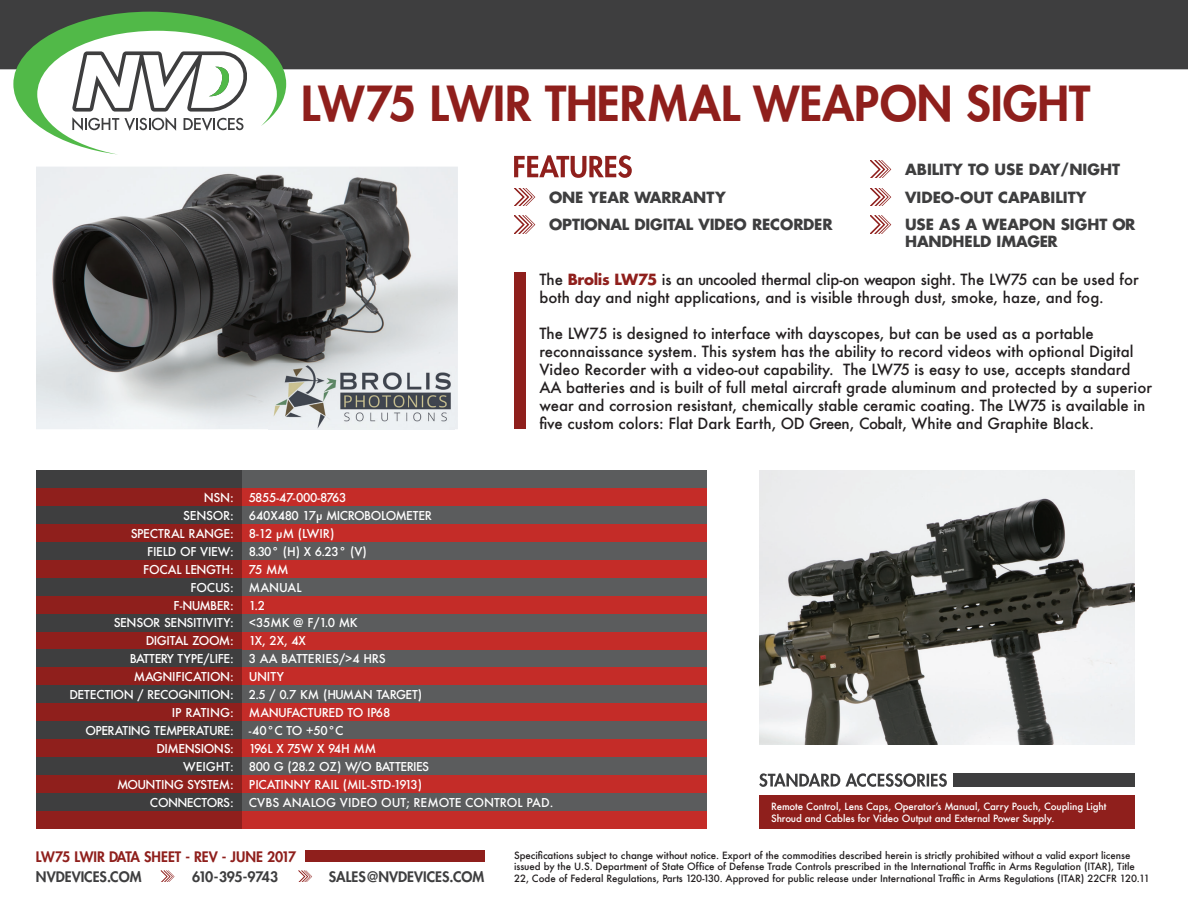
<style>
.page{position:relative;width:1188px;height:918px;background:#fff}
.page>*{position:absolute;margin:0;border:0;box-sizing:border-box;transform-origin:0 0}
.t1{font:800 47.1px "Futura Std";color:#8f1f1c}
.t2{font:500 15px/18px "Futura";color:#231f20}
.t3{font:700 15px/27px "Futura Std";color:#3e3e3f}
.t4{font:700 15px "Futura Std";letter-spacing:-.02em;color:#3e3e3f}
.t5{font:800 14.1px "Futura Std";color:#3e3e3f}
.t6{font:800 14.1px "Futura Std";color:#8f1f1c}
.t7{font:800 14.1px "Futura Std";letter-spacing:-.03em;color:#3e3e3f}
.t8{font:500 11.85px/17.9px "Futura";letter-spacing:-.02em;color:#fff}
.t9{font:500 11.85px/17.9px "Futura";letter-spacing:-.04em;color:#fff;text-align:right}
.t10{font:500 11.85px/17.9px "Futura";color:#fff}
.t11{font:500 9.75px/11.7px "Futura";letter-spacing:-.005em;color:#231f20}
.t12{font:500 9.75px/12px "Futura";letter-spacing:-.005em;color:#fff}
.s1{font-family:"Futura Std";font-weight:700;color:#8f1f1c}
</style>
<div class="page">
<img style="left:36px;top:167px;width:422px;height:262px">
<div style="left:0;top:0;width:1188px;height:69px;background:#3e3e3f"></div>
<div style="left:514px;top:273px;width:12px;height:156px;background:#8f1f1c"></div>
<svg style="left:13px;top:12px;width:273px;height:143px"></svg>
<svg style="left:298px;top:871px;width:14px;height:11px"></svg>
<svg style="left:161px;top:871px;width:14px;height:11px"></svg>
<div style="left:305px;top:851px;width:179px;height:11px;background:#8f1f1c"></div>
<img style="left:759px;top:470px;width:375px;height:274px">
<div style="left:759px;top:795px;width:375px;height:34px;background:#8f1f1c"></div>
<div style="left:953px;top:773px;width:181px;height:14px;background:#3e3e3f"></div>
<svg style="left:759px;top:773px;width:188px;height:14px"></svg>
<svg style="left:514px;top:155px;width:118px;height:23px"></svg>
<svg style="left:514px;top:188px;width:21px;height:18px"></svg>
<svg style="left:870px;top:161px;width:21px;height:17px"></svg>
<svg style="left:514px;top:216px;width:21px;height:17px"></svg>
<svg style="left:870px;top:188px;width:21px;height:18px"></svg>
<svg style="left:870px;top:216px;width:21px;height:17px"></svg>
<div style="left:241px;top:667px;width:466px;height:18px;background:#c42c28"></div>
<div style="left:241px;top:739px;width:466px;height:18px;background:#c42c28"></div>
<div style="left:241px;top:703px;width:466px;height:18px;background:#c42c28"></div>
<div style="left:241px;top:775px;width:466px;height:18px;background:#c42c28"></div>
<div style="left:241px;top:811px;width:466px;height:18px;background:#c42c28"></div>
<div style="left:241px;top:506px;width:466px;height:18px;background:#5b5c5d"></div>
<div style="left:241px;top:578px;width:466px;height:18px;background:#5b5c5d"></div>
<div style="left:241px;top:721px;width:466px;height:18px;background:#5b5c5d"></div>
<div style="left:241px;top:542px;width:466px;height:18px;background:#5b5c5d"></div>
<div style="left:241px;top:685px;width:466px;height:18px;background:#5b5c5d"></div>
<div style="left:241px;top:757px;width:466px;height:18px;background:#5b5c5d"></div>
<div style="left:241px;top:793px;width:466px;height:18px;background:#5b5c5d"></div>
<div style="left:241px;top:470px;width:466px;height:18px;background:#5b5c5d"></div>
<div style="left:241px;top:614px;width:466px;height:18px;background:#5b5c5d"></div>
<div style="left:241px;top:649px;width:466px;height:18px;background:#5b5c5d"></div>
<div style="left:241px;top:488px;width:466px;height:18px;background:#c42c28"></div>
<div style="left:241px;top:632px;width:466px;height:17px;background:#c42c28"></div>
<div style="left:241px;top:560px;width:466px;height:18px;background:#c42c28"></div>
<div style="left:241px;top:524px;width:466px;height:18px;background:#c42c28"></div>
<div style="left:241px;top:596px;width:466px;height:18px;background:#c42c28"></div>
<div style="left:36px;top:488px;width:205px;height:18px;background:#8f1f1c"></div>
<div style="left:36px;top:560px;width:205px;height:18px;background:#8f1f1c"></div>
<div style="left:36px;top:524px;width:205px;height:18px;background:#8f1f1c"></div>
<div style="left:36px;top:596px;width:205px;height:18px;background:#8f1f1c"></div>
<div style="left:36px;top:506px;width:205px;height:18px;background:#3e3e3f"></div>
<div style="left:36px;top:578px;width:205px;height:18px;background:#3e3e3f"></div>
<div style="left:36px;top:542px;width:205px;height:18px;background:#3e3e3f"></div>
<div style="left:36px;top:614px;width:205px;height:18px;background:#3e3e3f"></div>
<div style="left:36px;top:632px;width:205px;height:17px;background:#8f1f1c"></div>
<div style="left:36px;top:703px;width:205px;height:18px;background:#8f1f1c"></div>
<div style="left:36px;top:775px;width:205px;height:18px;background:#8f1f1c"></div>
<div style="left:36px;top:811px;width:205px;height:18px;background:#8f1f1c"></div>
<div style="left:36px;top:667px;width:205px;height:18px;background:#8f1f1c"></div>
<div style="left:36px;top:739px;width:205px;height:18px;background:#8f1f1c"></div>
<div style="left:36px;top:649px;width:205px;height:18px;background:#3e3e3f"></div>
<div style="left:36px;top:721px;width:205px;height:18px;background:#3e3e3f"></div>
<div style="left:36px;top:685px;width:205px;height:18px;background:#3e3e3f"></div>
<div style="left:36px;top:757px;width:205px;height:18px;background:#3e3e3f"></div>
<div style="left:36px;top:793px;width:205px;height:18px;background:#3e3e3f"></div>
<div style="left:36px;top:470px;width:205px;height:18px;background:#3e3e3f"></div>
<img style="left:268px;top:363px;width:187px;height:66px">
<h1 class="t1" style="left:301px;top:73px;width:791px">LW75 LWIR THERMAL WEAPON SIGHT</h1>
<p class="t3" style="left:549px;top:184px;width:178px">ONE YEAR WARRANTY</p>
<p class="t4" style="left:549px;top:215px;width:285px">OPTIONAL DIGITAL VIDEO RECORDER</p>
<p class="t3" style="left:905px;top:156px;width:216px">ABILITY TO USE DAY/NIGHT</p>
<p class="t3" style="left:905px;top:184px;width:232px">VIDEO-OUT CAPABILITY<br>USE AS A WEAPON SIGHT OR</p>
<p class="t3" style="left:905px;top:227px;width:154px">HANDHELD IMAGER</p>
<p class="t8" style="left:204px;top:489px;width:32px">NSN:</p>
<p class="t9" style="left:249px;top:489px;width:99px">5855-47-000-8763</p>
<p class="t8" style="left:183px;top:506px;width:52px">SENSOR:</p>
<p class="t9" style="left:249px;top:506px;width:184px">640X480 17µ MICROBOLOMETER</p>
<p class="t8" style="left:131px;top:524px;width:105px">SPECTRAL RANGE:</p>
<p class="t8" style="left:249px;top:524px;width:87px">8-12 µM (LWIR)</p>
<p class="t8" style="left:147px;top:542px;width:88px">FIELD OF VIEW:</p>
<p class="t8" style="left:249px;top:542px;width:119px">8.30° (H) X 6.23° (V)</p>
<p class="t8" style="left:143px;top:560px;width:92px">FOCAL LENGTH:</p>
<p class="t8" style="left:190px;top:578px;width:45px">FOCUS:</p>
<p class="t10" style="left:249px;top:560px;width:54px">75 MM<br>MANUAL</p>
<p class="t8" style="left:173px;top:596px;width:62px">F-NUMBER:</p>
<p class="t8" style="left:249px;top:596px;width:18px">1.2</p>
<p class="t8" style="left:114px;top:614px;width:122px">SENSOR SENSITIVITY:</p>
<p class="t8" style="left:249px;top:614px;width:110px">&lt;35MK @ F/1.0 MK</p>
<p class="t9" style="left:70px;top:632px;width:166px">DIGITAL ZOOM:<br>BATTERY TYPE/LIFE:<br>MAGNIFICATION:<br>DETECTION / RECOGNITION:</p>
<p class="t8" style="left:249px;top:632px;width:175px">1X, 2X, 4X<br>3 AA BATTERIES/&gt;4 HRS<br>UNITY<br>2.5 / 0.7 KM (HUMAN TARGET)</p>
<p class="t9" style="left:86px;top:704px;width:150px">IP RATING:<br>OPERATING TEMPERATURE:</p>
<p class="t8" style="left:249px;top:704px;width:143px">MANUFACTURED TO IP68 -40°C TO +50°C</p>
<p class="t8" style="left:156px;top:739px;width:79px;text-align:right">DIMENSIONS:<br>WEIGHT:</p>
<p class="t9" style="left:249px;top:739px;width:182px;text-align:left">196L X 75W X 94H MM<br>800 G (28.2 OZ) W/O BATTERIES</p>
<p class="t2" style="left:539px;top:270px;width:601px">The <span class="s1">Brolis LW75</span> is an uncooled thermal clip-on weapon sight. The LW75 can be used for both day and night applications, and is visible through dust, smoke, haze, and fog.</p>
<p class="t2" style="left:539px;top:324px;width:614px">The LW75 is designed to interface with dayscopes, but can be used as a portable reconnaissance system. This system has the ability to record videos with optional Digital Video Recorder with a video-out capability. The LW75 is easy to use, accepts standard AA batteries and is built of full metal aircraft grade aluminum and protected by a superior wear and corrosion resistant, chemically stable ceramic coating. The LW75 is available in five custom colors: Flat Dark Earth, OD Green, Cobalt, White and Graphite Black.</p>
<p class="t9" style="left:117px;top:775px;width:118px">MOUNTING SYSTEM:<br>CONNECTORS:</p>
<p class="t10" style="left:249px;top:775px;width:306px">PICATINNY RAIL (MIL-STD-1913)<br>CVBS ANALOG VIDEO OUT; REMOTE CONTROL PAD.</p>
<p class="t12" style="left:771px;top:800px;width:337px">Remote Control, Lens Caps, Operatorʼs Manual, Carry Pouch, Coupling Light<br>Shroud and Cables for Video Output and External Power Supply.</p>
<p class="t6" style="left:36px;top:848px;width:262px">LW75 LWIR DATA SHEET - REV - JUNE 2017</p>
<p class="t5" style="left:36px;top:868px;width:107px">NVDEVICES.COM</p>
<p class="t7" style="left:192px;top:868px;width:88px">610-395-9743</p>
<p class="t5" style="left:329px;top:868px;width:157px">SALES@NVDEVICES.COM</p>
<p class="t11" style="left:514px;top:849px;width:637px">Specifications subject to change without notice. Export of the commodities described herein is strictly prohibited without a valid export license issued by the U.S. Department of State Office of Defense Trade Controls prescribed in the International Traffic in Arms Regulation (ITAR), Title<br>22, Code of Federal Regulations, Parts 120-130. Approved for public release under International Traffic in Arms Regulations (ITAR) 22CFR 120.11</p>
</div>
